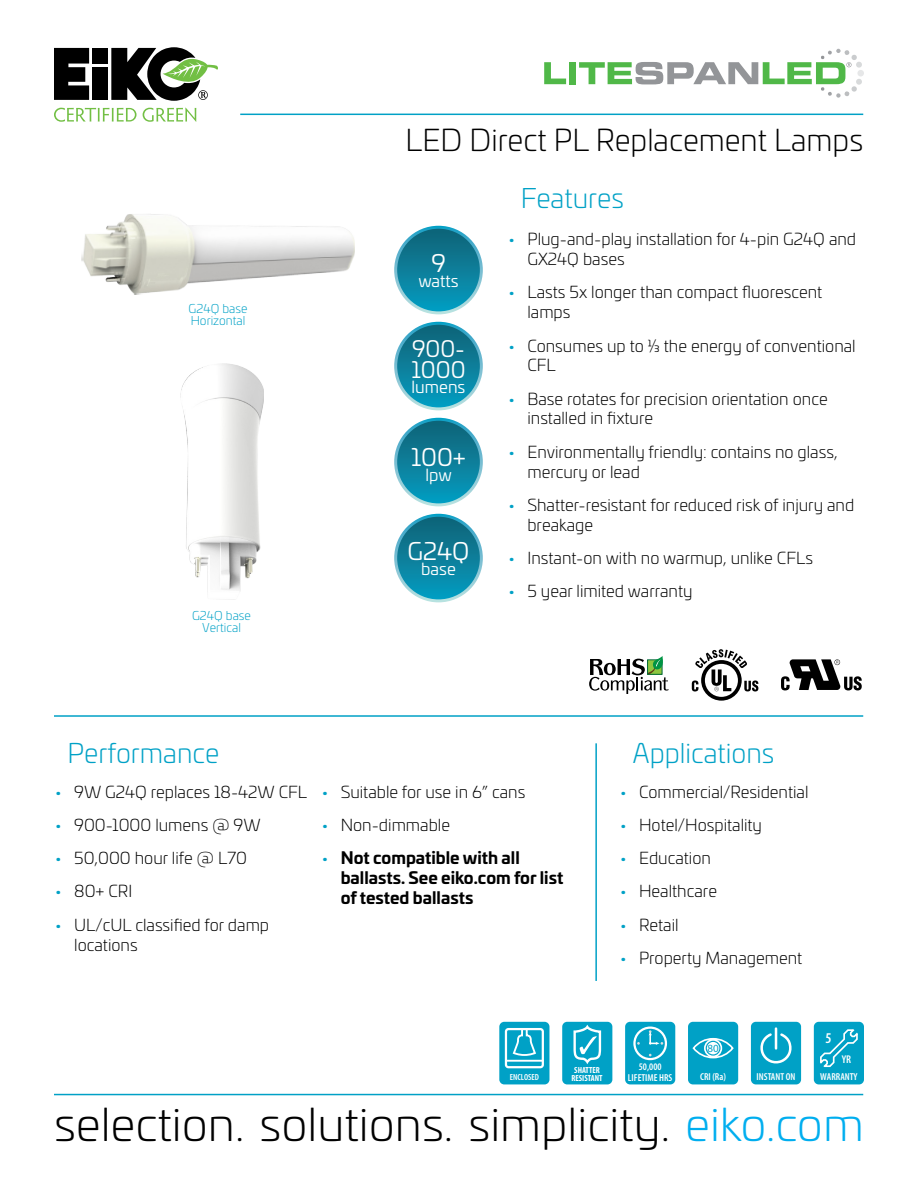
<style>
.page{position:relative;width:918px;height:1188px;background:#fff}
.page>*{position:absolute;margin:0;border:0;box-sizing:border-box;transform-origin:0 0}
.t1{font:300 45px "Univia Pro";color:#000;scale:1.05 1}
.t2{font:300 30px "Univia Pro";color:#000}
.t3{font:300 27px "Univia Pro";color:#00a1c6}
.t4{font:24px "Univia Pro";color:#fff}
.t5{font:22.5px/21px "Univia Pro";color:#fff}
.t6{font:300 16.5px/19.8px "Univia Pro";color:#000}
.t7{font:700 16.5px/19.8px "Univia Pro";color:#000}
.t8{font:16.5px "Univia Pro";color:#fff}
.t9{font:600 condensed 15px "Myriad Pro";color:#fff}
.t10{font:300 12.15px/12.1px "Univia Pro";color:#00a1c6;text-align:center}
.t11{font:600 condensed 11.25px "Myriad Pro";color:#fff}
.t12{font:10.95px "Myriad Pro";color:#00a1c6}
.t13{font:600 condensed 10.05px/10.1px "Myriad Pro";color:#fff;text-align:center}
.t14{font:700 condensed 8.85px "Myriad Pro";color:#fff}
.t15{font:600 condensed 8.85px "Myriad Pro";color:#fff}
.s1{color:#00a1c6}
.s2{font-weight:300;color:#00a1c6}
.s3{color:#00aeef}
</style>
<div class="page">
<svg style="left:54px;top:47px;width:164px;height:75px"></svg>
<div style="left:857px;top:70px;width:7px;height:6px;background:#e6e7e8;border-radius:50%"></div>
<svg style="left:544px;top:62px;width:22px;height:22px"></svg>
<div style="left:569px;top:62px;width:7px;height:22px;background:#50b848"></div>
<svg style="left:579px;top:49px;width:283px;height:49px"></svg>
<hr style="left:54px;top:1094px;width:809px;height:1px;background:#00a1c6">
<hr style="left:240px;top:114px;width:623px;height:1px;background:#00a1c6">
<svg style="left:394px;top:226px;width:89px;height:88px"></svg>
<div style="left:397px;top:229px;width:83px;height:82px;background:linear-gradient(to bottom,#116276,#069cc0);border-radius:41px"></div>
<svg style="left:394px;top:322px;width:89px;height:88px"></svg>
<div style="left:397px;top:325px;width:83px;height:82px;background:linear-gradient(to bottom,#116276,#069cc0);border-radius:41px"></div>
<svg style="left:394px;top:418px;width:89px;height:88px"></svg>
<div style="left:397px;top:421px;width:83px;height:82px;background:linear-gradient(to bottom,#116276,#069cc0);border-radius:41px"></div>
<svg style="left:394px;top:514px;width:89px;height:88px"></svg>
<div style="left:397px;top:517px;width:83px;height:82px;background:linear-gradient(to bottom,#116276,#069cc0);border-radius:41px"></div>
<hr style="left:595px;top:743px;width:2px;height:238px;background:#00a1c6">
<hr style="left:54px;top:715px;width:809px;height:2px;background:#00a1c6">
<div style="left:814px;top:1022px;width:50px;height:62px;background:#00a1c6;border-radius:5px"></div>
<svg style="left:820px;top:1029px;width:38px;height:39px"></svg>
<div style="left:751px;top:1022px;width:50px;height:62px;background:#00a1c6;border-radius:5px"></div>
<svg style="left:760px;top:1027px;width:32px;height:37px"></svg>
<div style="left:688px;top:1022px;width:50px;height:62px;background:#00a1c6;border-radius:5px"></div>
<svg style="left:692px;top:1037px;width:42px;height:22px"></svg>
<div style="left:707px;top:1042px;width:12px;height:12px;background:#fff;border-radius:50%"></div>
<div style="left:625px;top:1022px;width:50px;height:62px;background:#00a1c6;border-radius:5px"></div>
<div style="left:633px;top:1027px;width:34px;height:33px;border:2px solid #fff;border-radius:50%"></div>
<svg style="left:649px;top:1030px;width:14px;height:15px"></svg>
<div style="left:562px;top:1022px;width:50px;height:62px;background:#00a1c6;border-radius:5px"></div>
<svg style="left:573px;top:1024px;width:29px;height:40px"></svg>
<div style="left:499px;top:1022px;width:50px;height:62px;background:#00a1c6;border-radius:5px"></div>
<div style="left:505px;top:1028px;width:39px;height:40px;border:2px solid #fff;border-radius:3px"></div>
<svg style="left:504px;top:1028px;width:40px;height:35px"></svg>
<svg style="left:701px;top:660px;width:41px;height:41px"></svg>
<svg style="left:705px;top:664px;width:33px;height:33px"></svg>
<svg style="left:692px;top:649px;width:66px;height:42px"></svg>
<svg style="left:589px;top:656px;width:80px;height:38px"></svg>
<svg style="left:781px;top:659px;width:81px;height:31px"></svg>
<img style="left:81px;top:214px;width:274px;height:81px">
<img style="left:180px;top:364px;width:84px;height:228px">
<h2 class="t2" style="left:405px;top:118px;width:459px">LED Direct PL Replacement Lamps</h2>
<p class="t10" style="left:189px;top:302px;width:60px;text-align:left">G24Q base<br>Horizontal</p>
<p class="t10" style="left:192px;top:609px;width:60px">G24Q base<br>Vertical</p>
<h3 class="t4" style="left:431px;top:246px;width:16px">9</h3>
<p class="t8" style="left:418px;top:269px;width:42px">watts</p>
<h3 class="t5" style="left:411px;top:337px;width:56px">900-<br>1000</h3>
<p class="t8" style="left:412px;top:375px;width:55px">lumens</p>
<h3 class="t4" style="left:411px;top:440px;width:56px">100+</h3>
<p class="t8" style="left:425px;top:463px;width:28px">lpw</p>
<h3 class="t4" style="left:408px;top:534px;width:63px">G24Q</h3>
<p class="t8" style="left:421px;top:557px;width:36px">base</p>
<h3 class="t3" style="left:521px;top:179px;width:105px">Features</h3>
<p class="t6" style="left:527px;top:229px;width:330px;text-indent:-20px"><span class="s1">•</span> Plug-and-play installation for 4-pin G24Q and<br>GX24Q bases</p>
<p class="t6" style="left:527px;top:282px;width:296px;text-indent:-20px"><span class="s1">•</span> Lasts 5x longer than compact fluorescent lamps</p>
<p class="t6" style="left:527px;top:335px;width:330px;text-indent:-20px"><span class="s1">•</span> Consumes up to 1/3 the energy of conventional<br>CFL</p>
<p class="t6" style="left:527px;top:388px;width:302px;text-indent:-20px"><span class="s1">•</span> Base rotates for precision orientation once installed in fixture</p>
<p class="t6" style="left:527px;top:441px;width:312px;text-indent:-20px"><span class="s1">•</span> Environmentally friendly: contains no glass, mercury or lead</p>
<p class="t6" style="left:527px;top:494px;width:328px;text-indent:-20px"><span class="s1">•</span> Shatter-resistant for reduced risk of injury and breakage</p>
<p class="t6" style="left:507px;top:547px;width:307px"><span class="s1">•</span> Instant-on with no warmup, unlike CFLs</p>
<p class="t6" style="left:507px;top:581px;width:187px"><span class="s1">•</span> 5 year limited warranty</p>
<h3 class="t3" style="left:68px;top:734px;width:153px">Performance</h3>
<h3 class="t3" style="left:632px;top:734px;width:144px">Applications</h3>
<p class="t6" style="left:54px;top:781px;width:255px"><span class="s1">•</span> 9W G24Q replaces 18-42W CFL</p>
<p class="t6" style="left:54px;top:814px;width:208px"><span class="s1">•</span> 900-1000 lumens @ 9W</p>
<p class="t6" style="left:54px;top:847px;width:195px"><span class="s1">•</span> 50,000 hour life @ L70</p>
<p class="t6" style="left:54px;top:881px;width:80px"><span class="s1">•</span> 80+ CRI</p>
<p class="t6" style="left:74px;top:914px;width:196px;text-indent:-20px"><span class="s1">•</span> UL/cUL classified for damp locations</p>
<p class="t6" style="left:320px;top:781px;width:206px"><span class="s1">•</span> Suitable for use in 6” cans</p>
<p class="t6" style="left:320px;top:814px;width:131px"><span class="s1">•</span> Non-dimmable</p>
<p class="t7" style="left:341px;top:847px;width:224px;text-indent:-20px"><span class="s2">•</span> Not compatible with all ballasts. See eiko.com for list of tested ballasts</p>
<p class="t6" style="left:619px;top:781px;width:191px"><span class="s1">•</span> Commercial/Residential</p>
<p class="t6" style="left:619px;top:814px;width:145px"><span class="s1">•</span> Hotel/Hospitality</p>
<p class="t6" style="left:619px;top:847px;width:94px"><span class="s1">•</span> Education</p>
<p class="t6" style="left:619px;top:881px;width:100px"><span class="s1">•</span> Healthcare</p>
<p class="t6" style="left:619px;top:914px;width:61px"><span class="s1">•</span> Retail</p>
<p class="t6" style="left:619px;top:947px;width:185px"><span class="s1">•</span> Property Management</p>
<p class="t14" style="left:574px;top:1065px;width:27px">SHATTER</p>
<p class="t15" style="left:510px;top:1072px;width:31px">ENCLOSED</p>
<p class="t14" style="left:572px;top:1072px;width:33px">RESISTANT</p>
<p class="t13" style="left:628px;top:1062px;width:46px">50,000<br>LIFETIME HRS</p>
<p class="t12" style="left:707px;top:1041px;width:13px">80</p>
<p class="t13" style="left:700px;top:1072px;width:27px">CRI (Ra)</p>
<p class="t13" style="left:757px;top:1072px;width:40px">INSTANT ON</p>
<p class="t9" style="left:826px;top:1030px;width:8px">5</p>
<p class="t11" style="left:842px;top:1053px;width:11px">YR</p>
<p class="t13" style="left:820px;top:1072px;width:39px">WARRANTY</p>
<h1 class="t1" style="left:54px;top:1092px;width:773px">selection. solutions. simplicity. <span class="s3">eiko.com</span></h1>
</div>
